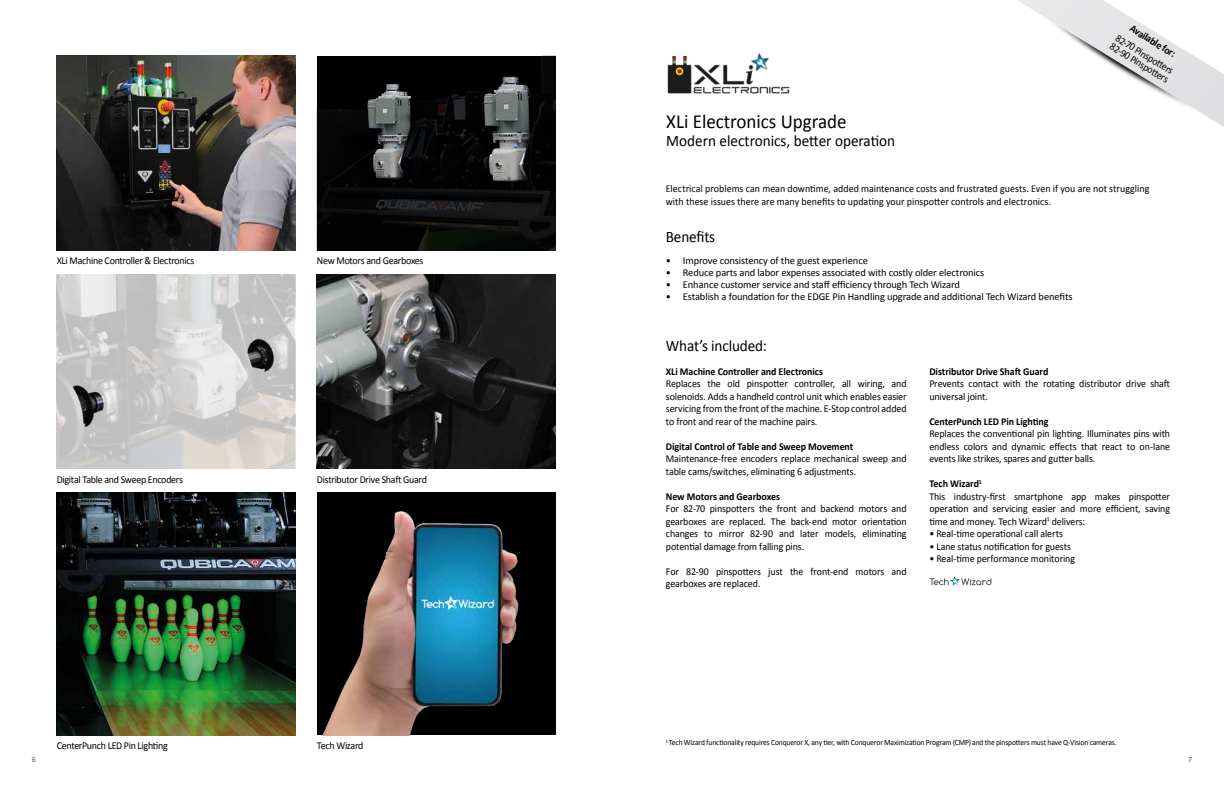
<style>
.page{position:relative;width:1224px;height:792px;background:#fff}
.page>*{position:absolute;margin:0;border:0;box-sizing:border-box;transform-origin:0 0}
.t1{font:20px "Calibri";color:#000;scale:.95 1}
.t2{font:16px "Calibri";letter-spacing:-.01em;color:#000;scale:.95 1}
.t3{font:10.5px/12.5px "Calibri";letter-spacing:-.01em;color:#000;scale:.95 1}
.t4{font:10.5px "Calibri";letter-spacing:-.01em;color:#000}
.t5{font:700 10.5px "Calibri";letter-spacing:-.005em;color:#000;scale:.95 1}
.t6{font:10.5px "Calibri";letter-spacing:-.03em;color:#000;scale:.95 1}
.t7{font:8px "Calibri";letter-spacing:-.02em;color:#000;scale:.95 1}
.t8{font:8px "Calibri";color:#575756}
.s1{font-weight:700}
</style>
<div class="page">
<svg style="left:1018px;top:0;width:206px;height:127px"></svg>
<img style="left:57px;top:56px;width:238px;height:194px">
<img style="left:57px;top:274px;width:238px;height:195px">
<img style="left:57px;top:493px;width:238px;height:242px">
<div style="left:317px;top:493px;width:238px;height:242px;background:#000"></div>
<img style="left:322px;top:511px;width:197px;height:224px">
<img style="left:317px;top:56px;width:238px;height:194px">
<img style="left:317px;top:274px;width:238px;height:195px">
<svg style="left:929px;top:576px;width:62px;height:10px"></svg>
<img style="left:667px;top:54px;width:123px;height:40px">
<p class="t5" style="left:1135px;top:21px;width:56px;rotate:31deg">Available for:</p>
<p class="t3" style="left:1119px;top:32px;width:72px;line-height:10px;rotate:31deg">82-70 Pinspott ers<br>82-90 Pinspott ers</p>
<p class="t6" style="left:57px;top:254px;width:147px">XLi Machine Controller &amp; Electronics</p>
<p class="t6" style="left:57px;top:473px;width:135px">Digital Table and Sweep Encoders</p>
<p class="t3" style="left:317px;top:253px;width:114px">New Motors and Gearboxes</p>
<p class="t6" style="left:317px;top:473px;width:117px">Distributor Drive Shaft Guard</p>
<p class="t6" style="left:57px;top:739px;width:119px">CenterPunch LED Pin Lighting</p>
<p class="t3" style="left:317px;top:739px;width:51px">Tech Wizard</p>
<h1 class="t1" style="left:666px;top:109px;width:191px">XLi Electronics Upgrade</h1>
<h2 class="t2" style="left:666px;top:131px;width:242px">Modern electronics, better operation</h2>
<p class="t3" style="left:666px;top:182px;width:511px">Electrical problems can mean downtime, added maintenance costs and frustrated guests. Even if you are not struggling with these issues there are many benefits to updating your pinspotter controls and electronics.</p>
<h2 class="t2" style="left:666px;top:227px;width:54px">Benefits</h2>
<p class="t4" style="left:666px;top:254px;width:204px">• Improve consistency of the guest experience</p>
<p class="t4" style="left:666px;top:266px;width:320px">• Reduce parts and labor expenses associated with costly older electronics</p>
<p class="t4" style="left:666px;top:278px;width:296px">• Enhance customer service and staff efficiency through Tech Wizard</p>
<p class="t4" style="left:666px;top:290px;width:408px">• Establish a foundation for the EDGE Pin Handling upgrade and additional Tech Wizard benefits</p>
<h2 class="t2" style="left:666px;top:336px;width:108px">What’s included:</h2>
<p class="t5" style="left:666px;top:364px;width:167px">XLi Machine Controller and Electronics</p>
<p class="t3" style="left:666px;top:377px;width:255px;text-align:justify">Replaces the old pinspotter controller, all wiring, and solenoids. Adds a handheld control unit which enables easier servicing from the front of the machine. E-Stop control added to front and rear of the machine pairs.</p>
<p class="t5" style="left:666px;top:439px;width:199px">Digital Control of Table and Sweep Movement</p>
<p class="t3" style="left:666px;top:452px;width:255px">Maintenance-free encoders replace mechanical sweep and table cams/switches, eliminating 6 adjustments.</p>
<p class="t5" style="left:666px;top:489px;width:122px">New Motors and Gearboxes</p>
<p class="t3" style="left:666px;top:502px;width:255px;text-align:justify">For 82-70 pinspotters the front and backend motors and gearboxes are replaced. The back-end motor orientation changes to mirror 82-90 and later models, eliminating potential damage from falling pins.</p>
<p class="t3" style="left:666px;top:565px;width:255px">For 82-90 pinspotters just the front-end motors and gearboxes are replaced.</p>
<p class="t5" style="left:929px;top:364px;width:127px">Distributor Drive Shaft Guard</p>
<p class="t3" style="left:929px;top:377px;width:255px">Prevents contact with the rotating distributor drive shaft universal joint.</p>
<p class="t5" style="left:929px;top:414px;width:127px">CenterPunch LED Pin Lighting</p>
<p class="t3" style="left:929px;top:427px;width:255px;text-align:justify">Replaces the conventional pin lighting. Illuminates pins with endless colors and dynamic effects that react to on-lane events like strikes, spares and gutter balls.</p>
<p class="t3" style="left:929px;top:477px;width:255px"><span class="s1">Tech Wizard</span><sup>1<br></sup>This industry-first smartphone app makes pinspotter operation and servicing easier and more efficient, saving time and money. Tech Wizard<sup>1</sup> delivers:</p>
<p class="t3" style="left:929px;top:527px;width:142px">• Real-time operational call alerts</p>
<p class="t3" style="left:929px;top:540px;width:151px">• Lane status notification for guests</p>
<p class="t3" style="left:929px;top:552px;width:155px">• Real-time performance monitoring</p>
<p class="t7" style="left:666px;top:738px;width:476px"><sup>1</sup> Tech Wizard functionality requires Conqueror X, any tier, with Conqueror Maximization Program (CMP) and the pinspotters must have Q-Vision cameras.</p>
<p class="t8" style="left:32px;top:754px;width:6px">6</p>
<p class="t8" style="left:1188px;top:754px;width:6px">7</p>
</div>
